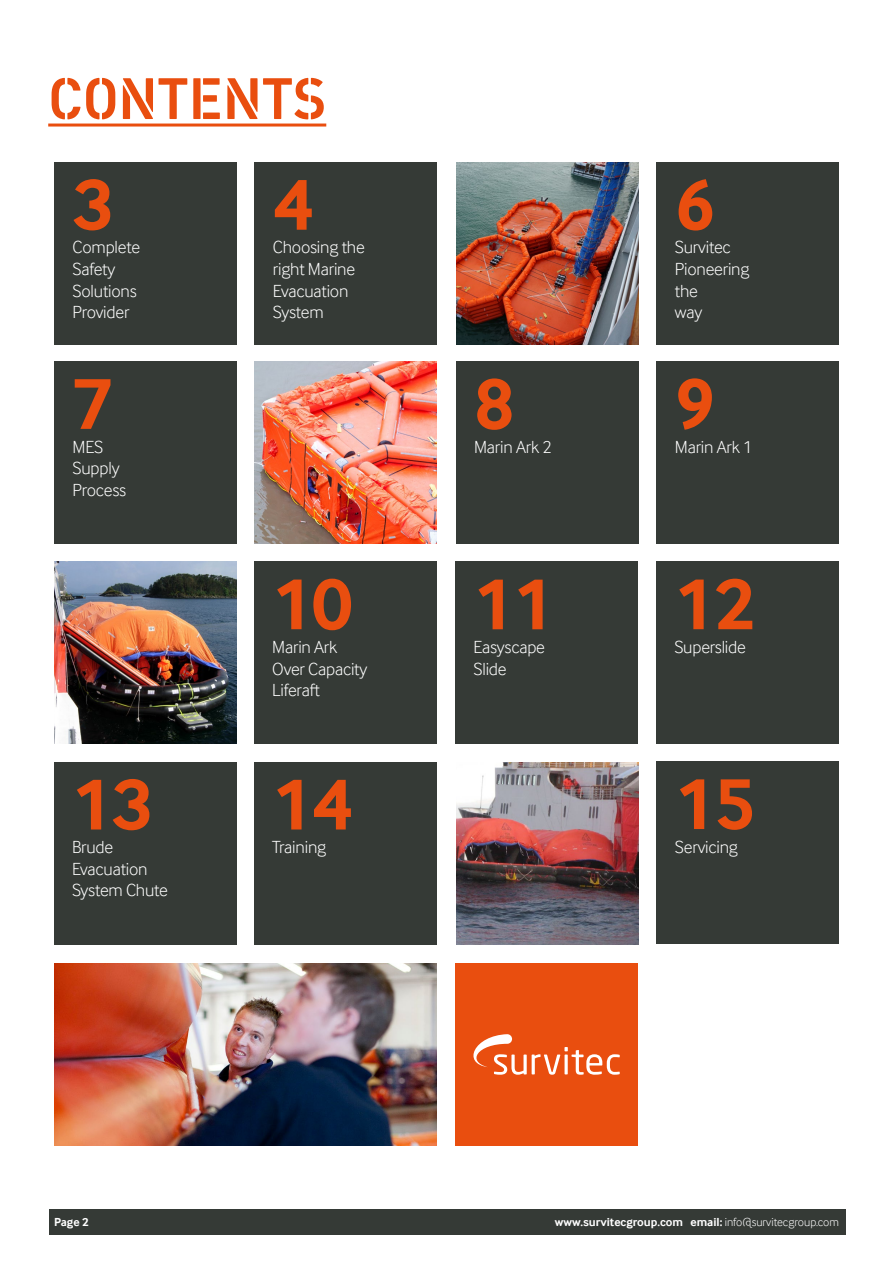
<style>
.page{position:relative;width:893px;height:1263px;background:#fff}
.page>*{position:absolute;margin:0;border:0;box-sizing:border-box;transform-origin:0 0}
.t1{font:700 75px "Inter Face";letter-spacing:-.01em;color:#e94e0f}
.t2{font:60px "Vtg Stencil DIN";letter-spacing:-.01em;color:#e94e0f}
.t3{font:300 18px/21.6px "Inter Face";letter-spacing:-.01em;color:#fff}
.t4{font:700 12px "Inter Face";color:#fff}
.s1{font-weight:300}
</style>
<div class="page">
<div style="left:49px;top:1209px;width:796px;height:25px;background:#353a36"></div>
<hr style="left:48px;top:124px;width:278px;height:3px;background:#e94e0f">
<img style="left:456px;top:162px;width:182px;height:182px">
<div style="left:456px;top:361px;width:182px;height:182px;background:#353a36"></div>
<div style="left:456px;top:562px;width:182px;height:182px;background:#353a36"></div>
<div style="left:657px;top:761px;width:182px;height:182px;background:#353a36"></div>
<img style="left:55px;top:963px;width:382px;height:182px">
<div style="left:657px;top:162px;width:182px;height:182px;background:#353a36"></div>
<div style="left:657px;top:361px;width:182px;height:182px;background:#353a36"></div>
<div style="left:656px;top:562px;width:182px;height:182px;background:#353a36"></div>
<img style="left:456px;top:762px;width:182px;height:182px">
<div style="left:456px;top:963px;width:182px;height:182px;background:#e94e0f"></div>
<div style="left:255px;top:162px;width:182px;height:182px;background:#353a36"></div>
<img style="left:255px;top:361px;width:182px;height:182px">
<div style="left:254px;top:562px;width:182px;height:182px;background:#353a36"></div>
<div style="left:254px;top:762px;width:182px;height:182px;background:#353a36"></div>
<div style="left:55px;top:162px;width:182px;height:182px;background:#353a36"></div>
<div style="left:55px;top:361px;width:182px;height:182px;background:#353a36"></div>
<img style="left:54px;top:562px;width:182px;height:182px">
<div style="left:54px;top:762px;width:182px;height:182px;background:#353a36"></div>
<svg style="left:473px;top:1034px;width:147px;height:41px"></svg>
<h2 class="t2" style="left:48px;top:64px;width:280px">CONTENTS</h2>
<h1 class="t1" style="left:72px;top:161px;width:42px">3</h1>
<p class="t3" style="left:73px;top:238px;width:69px">Complete<br>Safety<br>Solutions<br>Provider</p>
<h1 class="t1" style="left:72px;top:360px;width:42px">7</h1>
<p class="t3" style="left:73px;top:437px;width:55px">MES<br>Supply<br>Process</p>
<h1 class="t1" style="left:72px;top:760px;width:82px">13</h1>
<p class="t3" style="left:72px;top:838px;width:97px">Brude<br>Evacuation<br>System Chute</p>
<h1 class="t1" style="left:273px;top:161px;width:42px">4</h1>
<p class="t3" style="left:273px;top:238px;width:93px">Choosing the right Marine<br>Evacuation<br>System</p>
<h1 class="t1" style="left:272px;top:560px;width:82px">10</h1>
<p class="t3" style="left:272px;top:638px;width:97px">Marin Ark<br>Over Capacity<br>Liferaft</p>
<h1 class="t1" style="left:272px;top:760px;width:82px">14</h1>
<p class="t3" style="left:272px;top:838px;width:55px">Training</p>
<h1 class="t1" style="left:474px;top:360px;width:42px">8</h1>
<p class="t3" style="left:474px;top:437px;width:79px">Marin Ark 2</p>
<h1 class="t1" style="left:473px;top:560px;width:82px">11</h1>
<p class="t3" style="left:474px;top:638px;width:73px">Easyscape<br>Slide</p>
<h1 class="t1" style="left:675px;top:161px;width:42px">6</h1>
<p class="t3" style="left:675px;top:238px;width:76px">Survitec<br>Pioneering the<br>way</p>
<h1 class="t1" style="left:675px;top:360px;width:42px">9</h1>
<p class="t3" style="left:675px;top:437px;width:79px">Marin Ark 1</p>
<h1 class="t1" style="left:674px;top:560px;width:82px">12</h1>
<p class="t3" style="left:674px;top:638px;width:73px">Superslide</p>
<h1 class="t1" style="left:675px;top:760px;width:82px">15</h1>
<p class="t3" style="left:675px;top:837px;width:64px">Servicing</p>
<p class="t4" style="left:54px;top:1214px;width:36px">Page 2</p>
<p class="t4" style="left:555px;top:1214px;width:285px">www.survitecgroup.com email: <span class="s1">info@survitecgroup.com</span></p>
</div>
